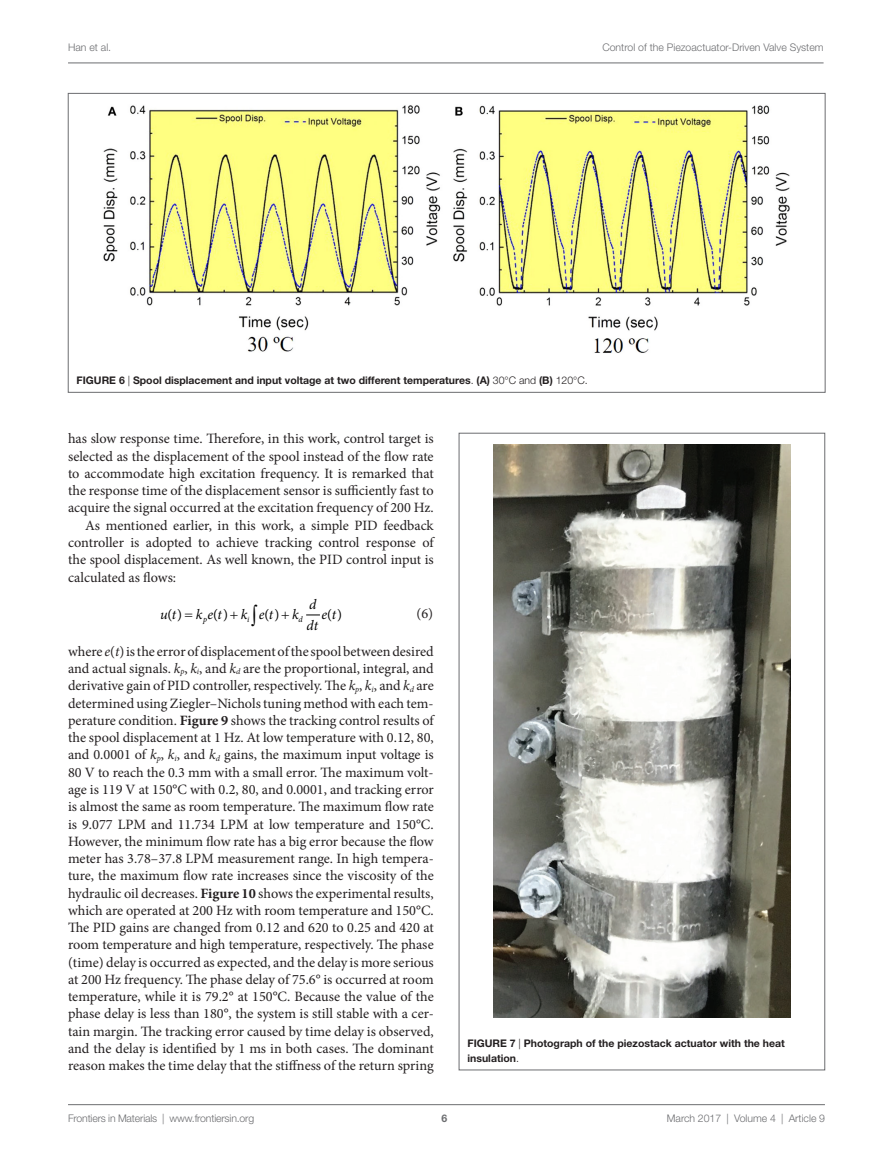
<style>
.page{position:relative;width:893px;height:1170px;background:#fff}
.page>*{position:absolute;margin:0;border:0;box-sizing:border-box;transform-origin:0 0}
.t1{font:14.25px/17.2px "Minion Pro";color:#231f20;text-align:justify}
.t2{font:italic 14.25px/20.4px "Minion Pro";letter-spacing:.315em;color:#000}
.t3{font:14.25px "Minion Pro";color:#000}
.t4{font:700 10.5px/14.2px "Helvetica Neue LT Std";color:#231f20}
.t5{font:300 10.5px "Helvetica Neue LT Std";color:#6c6d70}
.t6{font:700 10.5px "Helvetica Neue LT Std";color:#6c6d70}
.t7{font:italic 8.25px "Minion Pro";color:#000}
.s1{font-weight:300}
.s2{font-style:italic}
.s3{font-weight:700}
</style>
<div class="page">
<hr style="left:68px;top:63px;width:756px;height:1px;background:#6c6d70">
<hr style="left:68px;top:1104px;width:757px;height:1px;background:#6c6d70">
<svg style="left:306px;top:614px;width:14px;height:1px"></svg>
<img style="left:103px;top:105px;width:687px;height:248px">
<img style="left:493px;top:444px;width:298px;height:573px">
<p class="t5" style="left:68px;top:41px;width:45px">Han et al.</p>
<p class="t5" style="left:602px;top:41px;width:223px">Control of the Piezoactuator-Driven Valve System</p>
<p class="t4" style="left:77px;top:373px;width:513px">FIG URE 6 <span class="s1">|</span> Spool displacement and input voltage at two different temperatures<span class="s1">.</span> (A) <span class="s1">30°C and</span> (B) <span class="s1">120°C.</span></p>
<p class="t1" style="left:68px;top:430px;width:367px">has slow response time. Therefore, in this work, control target is</p>
<p class="t1" style="left:68px;top:447px;width:367px">selected as the displacement of the spool instead of the flow rate</p>
<p class="t1" style="left:68px;top:465px;width:367px">to accommodate high excitation frequency. It is remarked that</p>
<p class="t1" style="left:68px;top:482px;width:367px">the response time of the displacement sensor is sufficiently fast to</p>
<p class="t1" style="left:68px;top:499px;width:367px">acquire the signal occurred at the excitation frequency of 200 Hz.</p>
<p class="t1" style="left:85px;top:516px;width:350px">As mentioned earlier, in this work, a simple PID feedback</p>
<p class="t1" style="left:68px;top:534px;width:367px">controller is adopted to achieve tracking control response of</p>
<p class="t1" style="left:68px;top:551px;width:367px">the spool displacement. As well known, the PID control input is</p>
<p class="t1" style="left:68px;top:568px;width:110px">calculated as flows:</p>
<p class="t2" style="left:160px;top:603px;width:18px">u t</p>
<p class="t2" style="left:196px;top:603px;width:28px">ket</p>
<p class="t2" style="left:241px;top:603px;width:34px">k et</p>
<p class="t2" style="left:292px;top:603px;width:8px">k</p>
<p class="t2" style="left:307px;top:594px;width:13px">d dt</p>
<p class="t2" style="left:322px;top:603px;width:16px">e t</p>
<p class="t3" style="left:167px;top:604px;width:16px">( )</p>
<p class="t3" style="left:213px;top:604px;width:16px">( )</p>
<p class="t3" style="left:265px;top:604px;width:16px">( )</p>
<p class="t3" style="left:327px;top:604px;width:16px">( )</p>
<p class="t1" style="left:416px;top:604px;width:18px">(6)</p>
<p class="t1" style="left:68px;top:642px;width:367px">where <span class="s2">e</span>(<span class="s2">t</span>) is the error of displacement of the spool between desired and actual signals. <span class="s2">k</span><sub>p</sub>, <span class="s2">k</span><sub>i</sub>, and <span class="s2">k</span><sub>d</sub> are the proportional, integral, and derivative gain of PID controller, respectively. The <span class="s2">k</span><sub>p</sub>, <span class="s2">k</span><sub>i</sub>, and <span class="s2">k</span><sub>d</sub> are determined using Ziegler–Nichols tuning method with each tem&shy;perature condition. <span class="s3">Figure 9</span> shows the tracking control results of the spool displacement at 1 Hz. At low temperature with 0.12, 80, and 0.0001 of <span class="s2">k</span><sub>p</sub>, <span class="s2">k</span><sub>i</sub>, and <span class="s2">k</span><sub>d</sub> gains, the maximum input voltage is 80 V to reach the 0.3 mm with a small error. The maximum volt&shy;age is 119 V at 150°C with 0.2, 80, and 0.0001, and tracking error is almost the same as room temperature. The maximum flow rate is 9.077 LPM and 11.734 LPM at low temperature and 150°C.<br>However, the minimum flow rate has a big error because the flow meter has 3.78–37.8 LPM measurement range. In high tempera&shy;ture, the maximum flow rate increases since the viscosity of the hydraulic oil decreases. <span class="s3">Figure 10</span> shows the experimental results, which are operated at 200 Hz with room temperature and 150°C.<br>The PID gains are changed from 0.12 and 620 to 0.25 and 420 at room temperature and high temperature, respectively. The phase (time) delay is occurred as expected, and the delay is more serious at 200 Hz frequency. The phase delay of 75.6° is occurred at room temperature, while it is 79.2° at 150°C. Because the value of the phase delay is less than 180°, the system is still stable with a cer&shy;tain margin. The tracking error caused by time delay is observed, and the delay is identified by 1 ms in both cases. The dominant reason makes the time delay that the stiffness of the return spring</p>
<p class="t7" style="left:203px;top:614px;width:6px">p</p>
<p class="t7" style="left:247px;top:614px;width:4px">i</p>
<p class="t7" style="left:299px;top:614px;width:6px">d</p>
<p class="t4" style="left:467px;top:1036px;width:319px">FIG URE 7 <span class="s1">|</span> Photograph of the piezostack actuator with the heat insulation<span class="s1">.</span></p>
<p class="t5" style="left:68px;top:1111px;width:188px">Frontiers in Materials | www.frontiersin.org</p>
<p class="t5" style="left:667px;top:1111px;width:160px">March 2017 | Volume 4 | Article 9</p>
<p class="t6" style="left:441px;top:1111px;width:7px">6</p>
</div>
